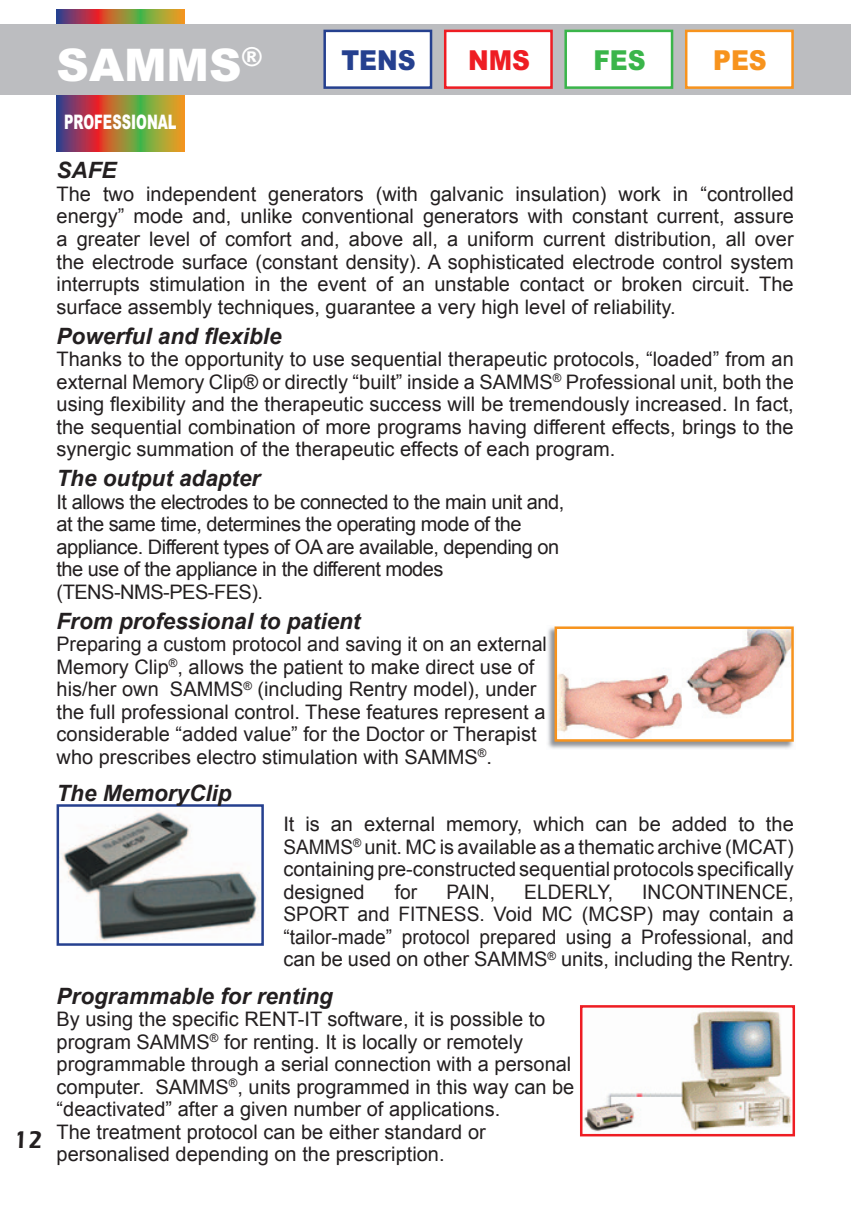
<style>
.page{position:relative;width:852px;height:1205px;background:#fff}
.page>*{position:absolute;margin:0;border:0;box-sizing:border-box;transform-origin:0 0}
.t1{font:900 45px "Arial";color:#fff}
.t2{font:900 27.5px "Arial";color:#25408f;scale:.9 1}
.t3{font:900 27.5px "Arial";color:#ee1d23;scale:.9 1}
.t4{font:900 27.5px "Arial";color:#3ab54a;scale:.9 1}
.t5{font:900 27.5px "Arial";color:#f7931d;scale:.9 1}
.t6{font:600 25px "Itc Eras";color:#231f20;scale:.9 1}
.t7{font:italic 700 22.5px "Arial";color:#231f20}
.t8{font:20px/22.5px "Arial";color:#231f20;text-align:justify}
.t9{font:20px/22.5px "Arial";letter-spacing:-.025em;color:#231f20}
.t10{font:20px/22.5px "Arial";color:#231f20;text-align:justify;scale:.96 1}
.t11{font:900 20px "Arial";color:#fff;scale:.65 1}
</style>
<div class="page">
<svg style="left:57px;top:10px;width:127px;height:141px"></svg>
<div style="left:0;top:24px;width:850px;height:71px;background:#bcbdc0"></div>
<div style="left:686px;top:31px;width:106px;height:57px;background:#fff"></div>
<div style="left:685px;top:30px;width:109px;height:59px;border:2px solid #f7931d"></div>
<div style="left:566px;top:31px;width:106px;height:57px;background:#fff"></div>
<div style="left:564px;top:30px;width:109px;height:59px;border:2px solid #3ab54a"></div>
<div style="left:445px;top:31px;width:106px;height:57px;background:#fff"></div>
<div style="left:444px;top:30px;width:109px;height:59px;border:2px solid #ee1d23"></div>
<div style="left:325px;top:31px;width:106px;height:57px;background:#fff"></div>
<div style="left:323px;top:30px;width:109px;height:59px;border:2px solid #25408f"></div>
<img style="left:548px;top:627px;width:246px;height:122px">
<img style="left:557px;top:629px;width:234px;height:109px">
<div style="left:554px;top:626px;width:240px;height:115px;border:2px solid #f7931d"></div>
<img style="left:61px;top:810px;width:198px;height:131px">
<div style="left:57px;top:804px;width:207px;height:141px;border:2px solid #25408f"></div>
<img style="left:584px;top:1010px;width:208px;height:122px">
<div style="left:580px;top:1005px;width:215px;height:131px;border:2px solid #ee1d23"></div>
<p class="t6" style="left:14px;top:1125px;width:33px">12</p>
<h1 class="t1" style="left:57px;top:32px;width:207px">SAMMS<sup>®</sup></h1>
<h2 class="t2" style="left:341px;top:40px;width:84px">TENS</h2>
<h2 class="t3" style="left:468px;top:40px;width:70px">NMS</h2>
<h2 class="t4" style="left:593px;top:40px;width:60px">FES</h2>
<h2 class="t5" style="left:713px;top:40px;width:61px">PES</h2>
<p class="t11" style="left:64px;top:107px;width:174px">PROFESSIONAL</p>
<p class="t7" style="left:57px;top:158px;width:62px">SAFE</p>
<p class="t8" style="left:57px;top:183px;width:739px">The two independent generators (with galvanic insulation) work in “controlled energy” mode and, unlike conventional generators with constant current, assure a greater level of comfort and, above all, a uniform current distribution, all over the electrode surface (constant density). A sophisticated electrode control system interrupts stimulation in the event of an unstable contact or broken circuit. The surface assembly techniques, guarantee a very high level of reliability.</p>
<p class="t7" style="left:57px;top:323px;width:227px">Powerful and flexible</p>
<p class="t8" style="left:57px;top:348px;width:739px">Thanks to the opportunity to use sequential therapeutic protocols, “loaded” from an external Memory Clip® or directly “built” inside a SAMMS<sup>®</sup> Professional unit, both the using flexibility and the therapeutic success will be tremendously increased. In fact, the sequential combination of more programs having different effects, brings to the synergic summation of the therapeutic effects of each program.</p>
<p class="t7" style="left:57px;top:465px;width:205px">The output adapter</p>
<p class="t9" style="left:57px;top:490px;width:509px">It allows the electrodes to be connected to the main unit and, at the same time, determines the operating mode of the appliance. Different types of OA are available, depending on the use of the appliance in the different modes (TENS-NMS-PES-FES).</p>
<p class="t7" style="left:57px;top:608px;width:305px">From professional to patient</p>
<p class="t8" style="left:57px;top:633px;width:492px;text-align:left">Preparing a custom protocol and saving it on an external Memory Clip<sup>®</sup>, allows the patient to make direct use of his/her own SAMMS<sup>®</sup> (including Rentry model), under the full professional control. These features represent a considerable “added value” for the Doctor or Therapist who prescribes electro stimulation with SAMMS<sup>®</sup>.</p>
<p class="t7" style="left:57px;top:780px;width:177px">The MemoryClip</p>
<p class="t8" style="left:283px;top:813px;width:512px">It is an external memory, which can be added to the SAMMS<sup>®</sup> unit. MC is available as a thematic archive (MCAT) containing pre-constructed sequential protocols specifically designed</p>
<p class="t10" style="left:283px;top:880px;width:533px;text-indent:359px">INCONTINENCE, SPORT and FITNESS. Void MC (MCSP) may contain a “tailor-made” protocol prepared using a Professional, and can be used on other SAMMS<sup>®</sup> units, including the Rentry.</p>
<p class="t7" style="left:57px;top:983px;width:278px">Programmable for renting</p>
<p class="t8" style="left:57px;top:1008px;width:519px;text-align:left">By using the specific RENT-IT software, it is possible to program SAMMS<sup>®</sup> for renting. It is locally or remotely programmable through a serial connection with a personal computer. SAMMS<sup>®</sup>, units programmed in this way can be “deactivated” after a given number of applications.<br>The treatment protocol can be either standard or personalised depending on the prescription.</p>
<p class="t10" style="left:395px;top:880px;width:25px">for</p>
<p class="t10" style="left:446px;top:880px;width:52px">PAIN,</p>
<p class="t10" style="left:524px;top:880px;width:94px">ELDERLY,</p>
</div>
